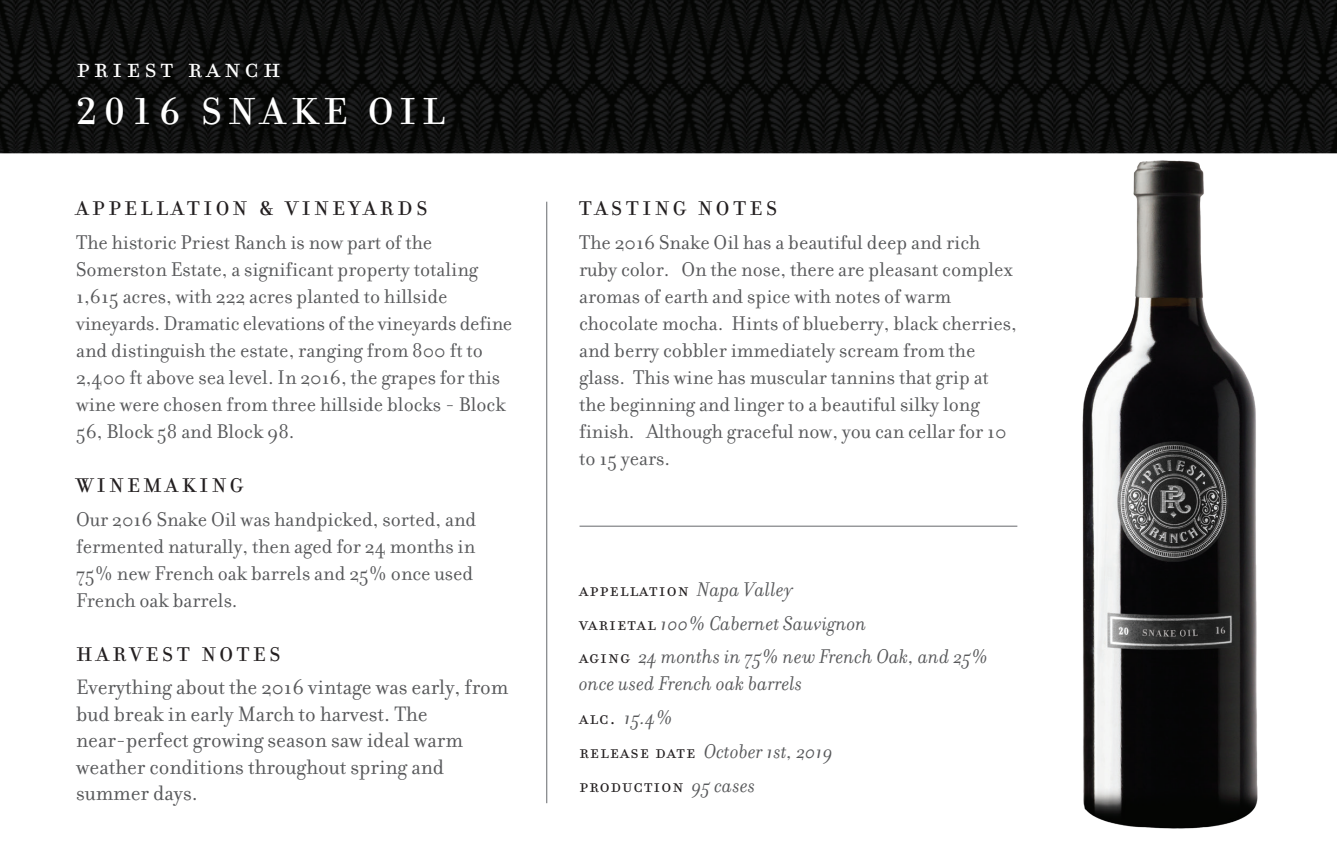
<style>
.page{position:relative;width:1337px;height:851px;background:#fff}
.page>*{position:absolute;margin:0;border:0;box-sizing:border-box;transform-origin:0 0}
.t1{font:40.5px "Filosofia Unicase";letter-spacing:.15em;color:#fff}
.t2{font:32.18px "Filosofia Small Caps";letter-spacing:.125em;color:#fff}
.t3{font:22.5px/26.6px "Filosofia";color:#57585a}
.t4{font:21.38px/27px "Filosofia";color:#57585a}
.t5{font:italic 21.38px/33.8px "Filosofia";letter-spacing:.005em;color:#57585a}
.t6{font:21.38px "Filosofia Unicase";letter-spacing:.175em;color:#231f20}
.t7{font:21.38px "Filosofia Small Caps";letter-spacing:.05em;color:#231f20}
.s1{font-family:"Filosofia";font-style:italic;color:#57585a}
.s2{font-family:"Filosofia Small Caps";font-style:normal;color:#231f20}
</style>
<div class="page">
<img style="left:0;top:0;width:1336px;height:154px">
<hr style="left:546px;top:202px;width:1px;height:601px;background:#77797d">
<hr style="left:579px;top:525px;width:438px;height:1px;background:#77797d">
<img style="left:897px;top:36px;width:439px;height:793px">
<h2 class="t2" style="left:76px;top:50px;width:207px">priest ranch</h2>
<h1 class="t1" style="left:76px;top:87px;width:370px">2016 SNAKE OIL</h1>
<p class="t6" style="left:76px;top:196px;width:353px">APPELLATION &amp; VINEYARDS</p>
<p class="t4" style="left:76px;top:229px;width:438px">The historic Priest Ranch is now part of the Somerston Estate, a significant property totaling 1,615 acres, with 222 acres planted to hillside vineyards. Dramatic elevations of the vineyards define and distinguish the estate, ranging from 800 ft to 2,400 ft above sea level. In 2016, the grapes for this wine were chosen from three hillside blocks - Block 56, Block 58 and Block 98.</p>
<p class="t6" style="left:76px;top:473px;width:169px">WINEMAKING</p>
<p class="t4" style="left:76px;top:506px;width:402px">Our 2016 Snake Oil was handpicked, sorted, and fermented naturally, then aged for 24 months in 75% new French oak barrels and 25% once used French oak barrels.</p>
<p class="t6" style="left:76px;top:641px;width:206px">HARVEST NOTES</p>
<p class="t3" style="left:76px;top:674px;width:434px">Everything about the 2016 vintage was early, from bud break in early March to harvest. The near-perfect growing season saw ideal warm weather conditions throughout spring and summer days.</p>
<p class="t6" style="left:579px;top:196px;width:200px">TASTING NOTES</p>
<p class="t4" style="left:579px;top:229px;width:439px">The 2016 Snake Oil has a beautiful deep and rich ruby color. On the nose, there are pleasant complex aromas of earth and spice with notes of warm chocolate mocha. Hints of blueberry, black cherries, and berry cobbler immediately scream from the glass. This wine has muscular tannins that grip at the beginning and linger to a beautiful silky long finish. Although graceful now, you can cellar for 10 to 15 years.</p>
<p class="t7" style="left:579px;top:577px;width:215px">appellation <span class="s1">Napa Valley</span></p>
<p class="t5" style="left:579px;top:606px;width:411px"><span class="s2">varietal</span> 100% Cabernet Sauvignon<br><span class="s2">aging</span> 24 months in 75% new French Oak, and 25%</p>
<p class="t5" style="left:579px;top:667px;width:256px">once used French oak barrels <span class="s2">alc.</span> 15.4%<br><span class="s2">release date</span> October 1st, 2019</p>
<p class="t7" style="left:579px;top:773px;width:178px">production <span class="s1">95 cases</span></p>
</div>
